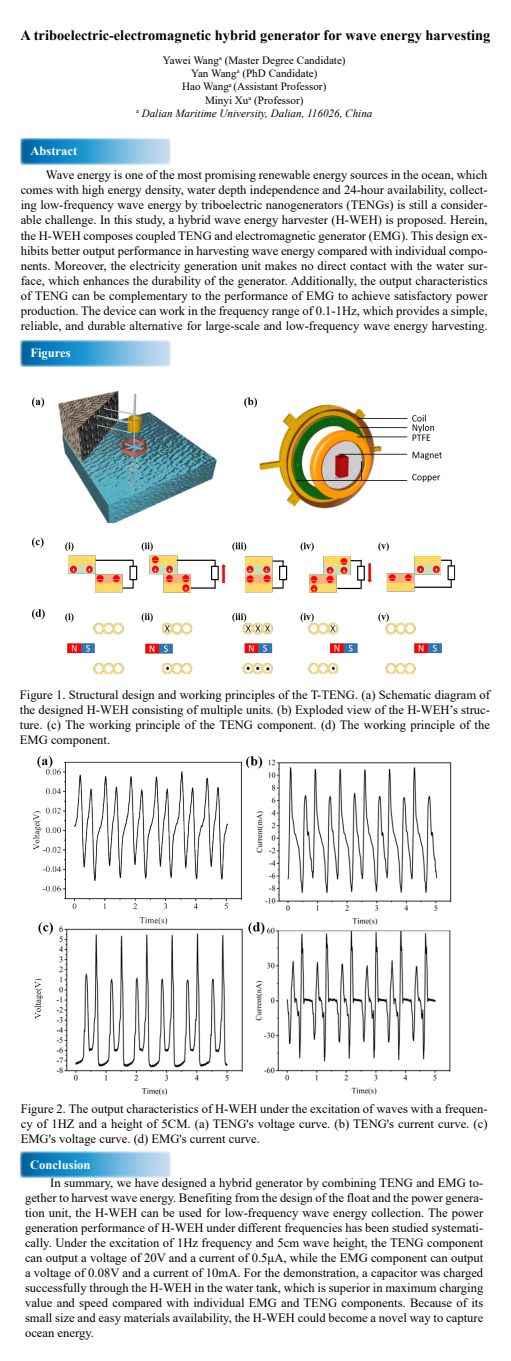
<style>
.page{position:relative;width:511px;height:1361px;background:#fff}
.page>*{position:absolute;margin:0;border:0;box-sizing:border-box;transform-origin:0 0}
.t1{font:700 14.4px "Times New Roman";color:#000}
.t2{font:12.6px/15px "Times New Roman";color:#000;text-align:justify}
.t3{font:700 12.6px "Times New Roman";color:#fff}
.t4{font:11.1px/13.3px "Times New Roman";color:#000;text-align:center}
.s1{font-style:italic}
</style>
<div class="page">
<svg style="left:20px;top:138px;width:151px;height:27px;background:#5aa9d5"></svg>
<svg style="left:20px;top:340px;width:151px;height:17px;background:#57a7d4"></svg>
<img style="left:33px;top:756px;width:418px;height:340px">
<svg style="left:20px;top:1151px;width:151px;height:26px;background:#58a8d5"></svg>
<img style="left:20px;top:357px;width:436px;height:316px">
<p class="t1" style="left:21px;top:25px;width:471px">A triboelectric-electromagnetic hybrid generator for wave energy harvesting</p>
<p class="t4" style="left:136px;top:53px;width:238px">Yawei Wang<sup>a</sup> (Master Degree Candidate)<br>Yan Wang<sup>a</sup> (PhD Candidate)<br>Hao Wang<sup>a</sup> (Assistant Professor)<br>Minyi Xu<sup>a</sup> (Professor)<br><sup>a</sup> <span class="s1">Dalian Maritime University, Dalian, 116026, China</span></p>
<p class="t3" style="left:30px;top:142px;width:48px">Abstract</p>
<p class="t2" style="left:21px;top:167px;width:468px;line-height:15.1px;text-indent:25px">Wave energy is one of the most promising renewable energy sources in the ocean, which comes with high energy density, water depth independence and 24-hour availability, collect&shy;ing low-frequency wave energy by triboelectric nanogenerators (TENGs) is still a consider&shy;able challenge. In this study, a hybrid wave energy harvester (H-WEH) is proposed. Herein, the H-WEH composes coupled TENG and electromagnetic generator (EMG). This design ex&shy;hibits better output performance in harvesting wave energy compared with individual compo&shy;nents. Moreover, the electricity generation unit makes no direct contact with the water sur&shy;face, which enhances the durability of the generator. Additionally, the output characteristics of TENG can be complementary to the performance of EMG to achieve satisfactory power production. The device can work in the frequency range of 0.1-1Hz, which provides a simple, reliable, and durable alternative for large-scale and low-frequency wave energy harvesting.</p>
<p class="t3" style="left:30px;top:343px;width:42px">Figures</p>
<p class="t2" style="left:20px;top:687px;width:471px">Figure 1. Structural design and working principles of the T-TENG. (a) Schematic diagram of the designed H-WEH consisting of multiple units. (b) Exploded view of the H-WEH’s struc&shy;ture. (c) The working principle of the TENG component. (d) The working principle of the EMG component.</p>
<p class="t2" style="left:21px;top:1101px;width:468px">Figure 2. The output characteristics of H-WEH under the excitation of waves with a frequen&shy;cy of 1HZ and a height of 5CM. (a) TENG's voltage curve. (b) TENG's current curve. (c)<br>EMG's voltage curve. (d) EMG's current curve.</p>
<p class="t3" style="left:30px;top:1155px;width:62px">Conclusion</p>
<p class="t2" style="left:25px;top:1175px;width:459px;text-indent:25px">In summary, we have designed a hybrid generator by combining TENG and EMG to&shy;gether to harvest wave energy. Benefiting from the design of the float and the power genera&shy;tion unit, the H-WEH can be used for low-frequency wave energy collection. The power generation performance of H-WEH under different frequencies has been studied systemati&shy;cally. Under the excitation of 1Hz frequency and 5cm wave height, the TENG component can output a voltage of 20V and a current of 0.5μA, while the EMG component can output a voltage of 0.08V and a current of 10mA. For the demonstration, a capacitor was charged successfully through the H-WEH in the water tank, which is superior in maximum charging value and speed compared with individual EMG and TENG components. Because of its small size and easy materials availability, the H-WEH could become a novel way to capture ocean energy.</p>
</div>
